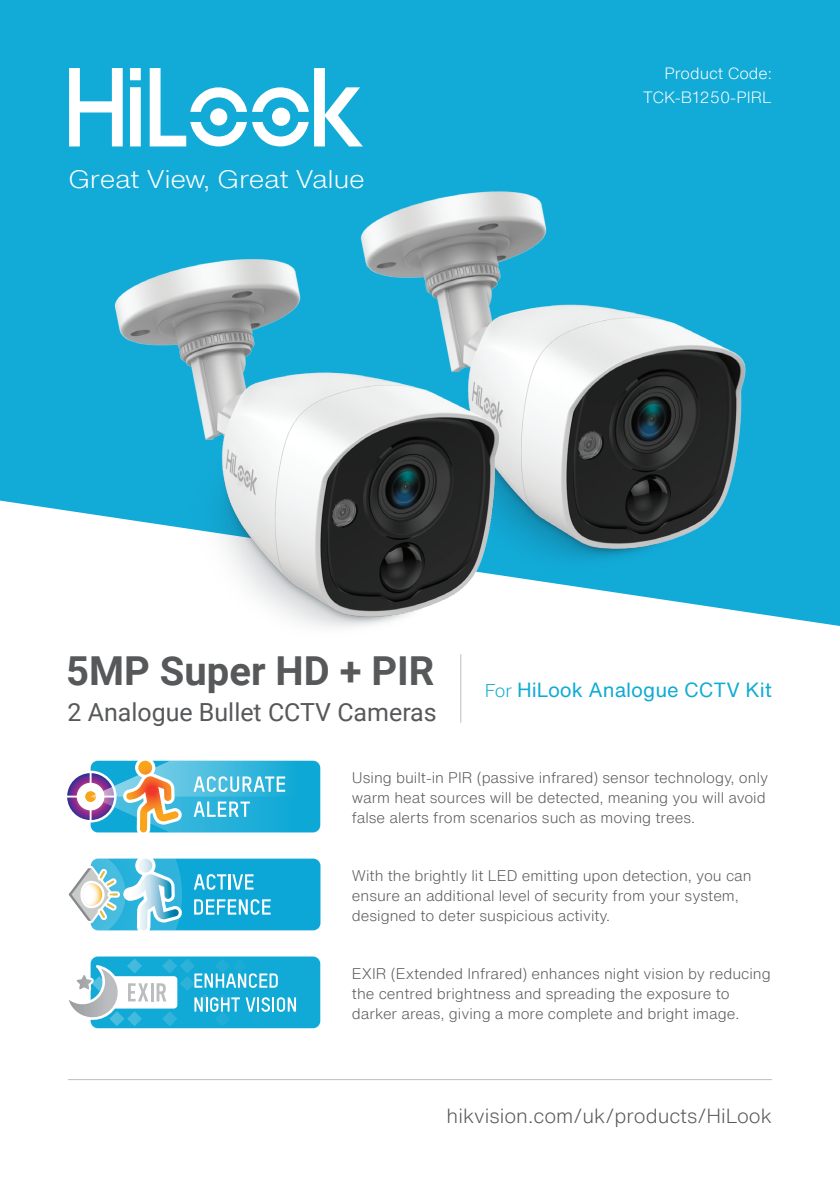
<style>
.page{position:relative;width:840px;height:1191px;background:#fff}
.page>*{position:absolute;margin:0;border:0;box-sizing:border-box;transform-origin:0 0}
.t1{font:700 40px "Roboto";color:#57585a}
.t2{font:25px "Roboto";color:#57585a}
.t3{font:300 24.8px "Helvetica Now Text";letter-spacing:-.015em;color:#fff;scale:1.1 1}
.t4{font:300 20px "Helvetica Now Text";color:#57585a}
.t5{font:20px "Helvetica Now Text";color:#10abd4}
.t6{font:300 16px "Helvetica Now Text";color:#fff}
.t7{font:300 15px/20px "Helvetica Now Text";color:#57585a}
.s1{font-weight:300;font-size:18px}
</style>
<div class="page">
<div style="left:0;top:0;width:839px;height:626px;background:#12aad7"></div>
<svg style="left:88px;top:758px;width:234px;height:77px"></svg>
<svg style="left:67px;top:760px;width:254px;height:72px"></svg>
<svg style="left:88px;top:856px;width:235px;height:76px"></svg>
<svg style="left:68px;top:858px;width:252px;height:72px"></svg>
<svg style="left:88px;top:954px;width:234px;height:76px"></svg>
<div style="left:91px;top:956px;width:229px;height:72px;background:#11a9d6;border-radius:7px"></div>
<svg style="left:69px;top:958px;width:249px;height:68px"></svg>
<svg style="left:69px;top:68px;width:54px;height:78px"></svg>
<svg style="left:130px;top:68px;width:11px;height:78px"></svg>
<svg style="left:314px;top:68px;width:48px;height:78px"></svg>
<svg style="left:150px;top:68px;width:158px;height:78px"></svg>
<div style="left:272px;top:108px;width:18px;height:18px;background:#fff;border-radius:50%"></div>
<img style="left:41px;top:183px;width:758px;height:445px">
<hr style="left:68px;top:1079px;width:703px;height:1px;background:#bcbdc0">
<hr style="left:460px;top:654px;width:1px;height:68px;background:#bcbdc0">
<p class="t3" style="left:68px;top:160px;width:271px">Great View, Great Value</p>
<p class="t6" style="left:664px;top:62px;width:109px">Product Code:</p>
<p class="t6" style="left:642px;top:86px;width:131px">TCK-B1250-PIRL</p>
<p class="t1" style="left:66px;top:643px;width:369px">5MP Super HD + PIR</p>
<p class="t2" style="left:67px;top:694px;width:370px">2 Analogue Bullet CCTV Cameras</p>
<p class="t5" style="left:484px;top:675px;width:288px"><span class="s1">For</span> HiLook Analogue CCTV Kit</p>
<p class="t7" style="left:351px;top:767px;width:417px">Using built-in PIR (passive infrared) sensor technology, only warm heat sources will be detected, meaning you will avoid false alerts from scenarios such as moving trees.</p>
<p class="t7" style="left:351px;top:865px;width:401px">With the brightly lit LED emitting upon detection, you can ensure an additional level of security from your system, designed to deter suspicious activity.</p>
<p class="t7" style="left:351px;top:963px;width:420px">EXIR (Extended Infrared) enhances night vision by reducing the centred brightness and spreading the exposure to darker areas, giving a more complete and bright image.</p>
<p class="t4" style="left:446px;top:1100px;width:326px">hikvision.com/uk/products/HiLook</p>
</div>
